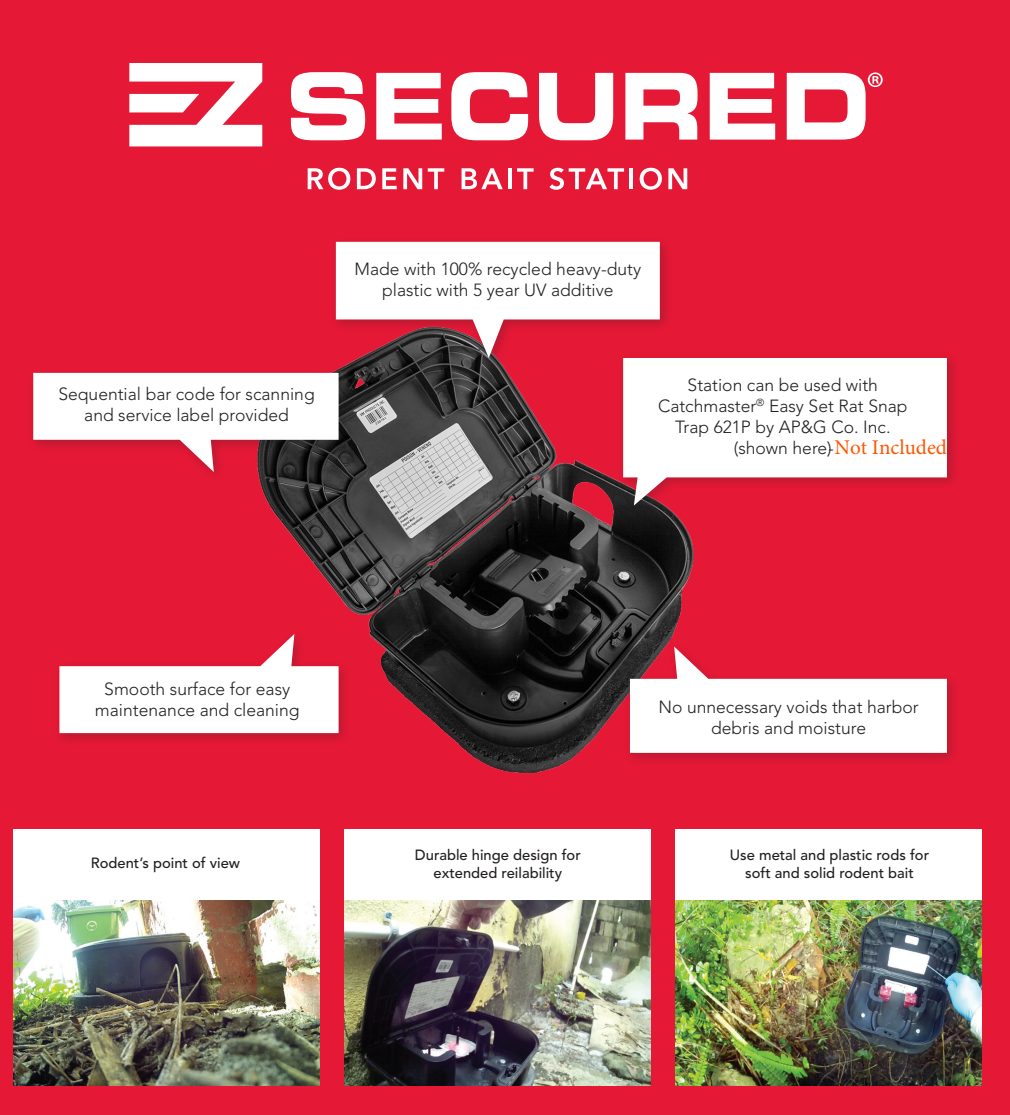
<style>
.page{position:relative;width:1010px;height:1115px;background:#fff}
.page>*{position:absolute;margin:0;border:0;box-sizing:border-box;transform-origin:0 0}
.t1{font:21px "Minion Pro";color:#f50}
.t2{font:300 17.5px/21px "Avenir";color:#231f20;text-align:center}
.t3{font:500 14.7px/17.7px "Avenir";color:#231f20;text-align:center}
.s1{font-size:17.5px;color:#221e1f}
</style>
<div class="page">
<div style="left:0;top:0;width:1009px;height:1115px;background:#e51836"></div>
<img style="left:260px;top:369px;width:434px;height:405px">
<div style="left:617px;top:352px;width:342px;height:165px;background:#231f20;opacity:.24"></div>
<svg style="left:623px;top:358px;width:323px;height:148px;background:#f7d4d9"></svg>
<div style="left:27px;top:367px;width:324px;height:117px;background:#231f20;opacity:.24"></div>
<svg style="left:33px;top:373px;width:305px;height:99px"></svg>
<div style="left:53px;top:630px;width:298px;height:116px;background:#231f20;opacity:.24"></div>
<svg style="left:59px;top:634px;width:279px;height:99px"></svg>
<div style="left:623px;top:642px;width:337px;height:124px;background:#231f20;opacity:.24"></div>
<svg style="left:630px;top:647px;width:316px;height:106px"></svg>
<svg style="left:308px;top:168px;width:42px;height:22px"></svg>
<svg style="left:357px;top:168px;width:19px;height:21px"></svg>
<svg style="left:382px;top:168px;width:15px;height:21px"></svg>
<svg style="left:403px;top:168px;width:19px;height:21px"></svg>
<svg style="left:428px;top:168px;width:16px;height:21px"></svg>
<svg style="left:461px;top:168px;width:41px;height:21px"></svg>
<hr style="left:508px;top:168px;width:3px;height:21px;background:#fff">
<svg style="left:517px;top:168px;width:16px;height:21px"></svg>
<svg style="left:549px;top:168px;width:75px;height:22px"></svg>
<hr style="left:629px;top:168px;width:4px;height:21px;background:#fff">
<svg style="left:639px;top:168px;width:23px;height:22px"></svg>
<svg style="left:668px;top:168px;width:19px;height:21px"></svg>
<svg style="left:129px;top:63px;width:133px;height:83px"></svg>
<svg style="left:291px;top:72px;width:74px;height:68px"></svg>
<svg style="left:376px;top:73px;width:66px;height:67px"></svg>
<svg style="left:451px;top:72px;width:77px;height:68px"></svg>
<svg style="left:539px;top:73px;width:74px;height:67px"></svg>
<svg style="left:625px;top:73px;width:72px;height:67px"></svg>
<svg style="left:709px;top:73px;width:66px;height:67px"></svg>
<svg style="left:786px;top:72px;width:96px;height:68px"></svg>
<img style="left:14px;top:900px;width:306px;height:185px">
<div style="left:14px;top:829px;width:306px;height:71px;background:#fff"></div>
<img style="left:345px;top:900px;width:306px;height:185px">
<div style="left:345px;top:829px;width:306px;height:71px;background:#fff"></div>
<img style="left:675px;top:900px;width:306px;height:185px">
<div style="left:675px;top:829px;width:306px;height:71px;background:#fff"></div>
<div style="left:329px;top:236px;width:344px;height:133px;background:#231f20;opacity:.24"></div>
<svg style="left:336px;top:242px;width:324px;height:116px"></svg>
<p class="t2" style="left:58px;top:383px;width:258px">Sequential bar code for scanning and service label provided</p>
<p class="t2" style="left:354px;top:258px;width:288px">Made with 100% recycled heavy-duty plastic with 5 year UV additive</p>
<p class="t2" style="left:658px;top:374px;width:251px">Station can be used with<br>Catchmaster<sup>®</sup> Easy Set Rat Snap<br>Trap 621P by AP&amp;G Co. Inc.</p>
<p class="t2" style="left:733px;top:437px;width:99px">(shown here)</p>
<p class="t1" style="left:828px;top:433px;width:120px"><span class="s1">-</span>Not Included</p>
<p class="t2" style="left:95px;top:678px;width:206px">Smooth surface for easy maintenance and cleaning</p>
<p class="t2" style="left:658px;top:696px;width:262px">No unnecessary voids that harbor debris and moisture</p>
<p class="t3" style="left:91px;top:855px;width:151px">Rodent’s point of view</p>
<p class="t3" style="left:415px;top:846px;width:167px">Durable hinge design for extended reilability</p>
<p class="t3" style="left:730px;top:846px;width:201px">Use metal and plastic rods for soft and solid rodent bait</p>
</div>
